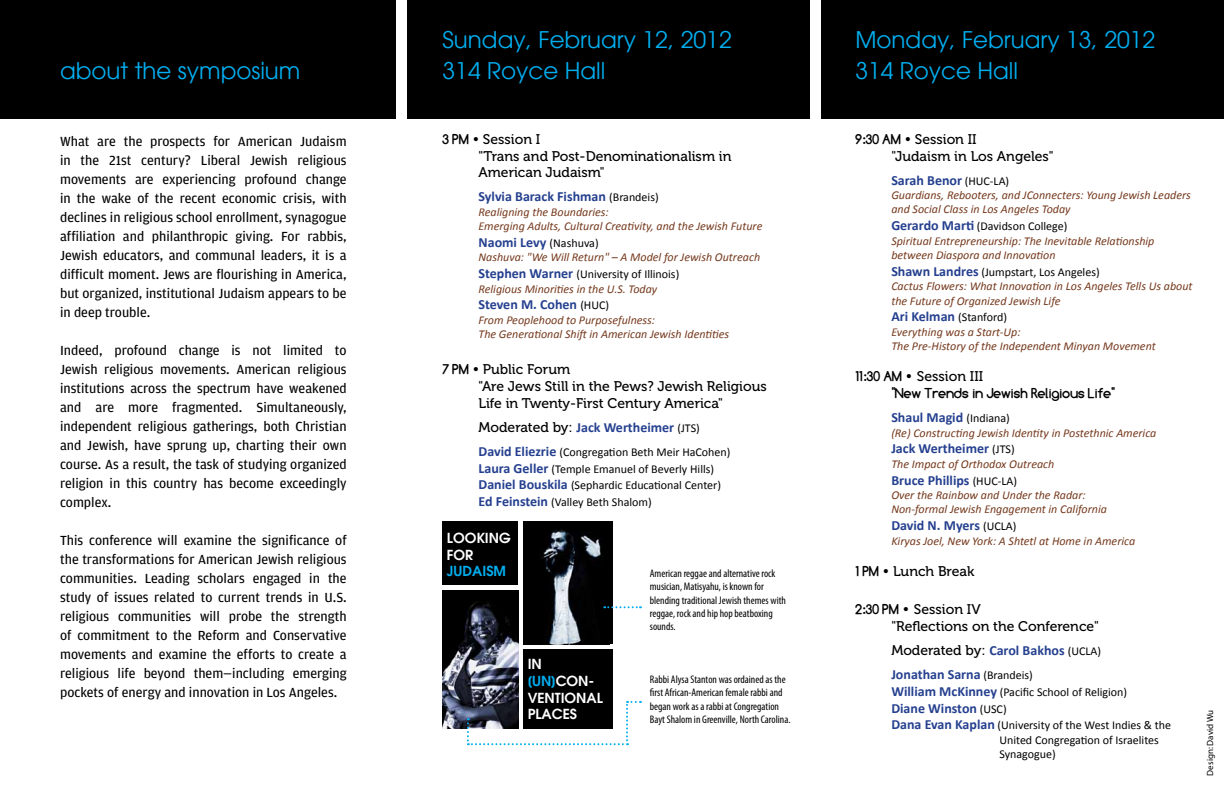
<style>
.page{position:relative;width:1224px;height:792px;background:#fff}
.page>*{position:absolute;margin:0;border:0;box-sizing:border-box;transform-origin:0 0}
.t1{font:23px/31.2px "Avant Garde";color:#00aeef}
.t2{font:14px/19px "Amplitude";color:#000;text-align:justify}
.t3{font:14px/16.8px "Museo 500";color:#000}
.t4{font:700 14px "Calibri";color:#25408f}
.t5{font:700 14px "Comfortaa";color:#000}
.t6{font:600 13.9px/16.7px "Avant Garde";color:#fff}
.t7{font:600 13.9px "Avant Garde";color:#00aeef}
.t8{font:italic 12px/14.4px "Calibri";color:#75391d}
.t9{font:12px/16.8px "Calibri";color:#000}
.t10{font:condensed 11px/13.2px "Myriad Pro";color:#000}
.t11{font:9px "Myriad Pro";color:#000}
.s1{font-family:"Comfortaa";font-weight:700}
.s2{font-weight:400;font-size:12px;color:#000}
.s3{font-weight:700;font-style:normal;font-size:14px;color:#25408f}
.s4{font-style:normal;color:#000}
.s5{font-family:"Museo 500";font-weight:400;color:#000}
.s6{font-weight:700;font-size:14px;color:#25408f}
.s7{color:#00aeef}
.s8{font-family:"Calibri";font-weight:700;color:#25408f}
.s9{font-family:"Calibri";font-size:12px}
</style>
<div class="page">
<div style="left:0;top:0;width:1224px;height:119px;background:#000"></div>
<div style="left:396px;top:0;width:11px;height:148px;background:#fff"></div>
<div style="left:811px;top:0;width:10px;height:168px;background:#fff"></div>
<div style="left:443px;top:521px;width:170px;height:207px;background:#000"></div>
<hr style="left:519px;top:516px;width:4px;height:214px;background:#fff">
<hr style="left:519px;top:645px;width:94px;height:4px;background:#fff">
<img style="left:542px;top:529px;width:67px;height:116px">
<img style="left:443px;top:601px;width:76px;height:127px">
<hr style="left:443px;top:586px;width:78px;height:4px;background:#fff">
<svg style="left:467px;top:701px;width:174px;height:44px"></svg>
<svg style="left:604px;top:606px;width:37px;height:2px"></svg>
<h1 class="t1" style="left:60px;top:55px;width:242px">about the symposium</h1>
<h1 class="t1" style="left:443px;top:24px;width:291px">Sunday, February 12, 2012<br>314 Royce Hall</h1>
<p class="t3" style="left:479px;top:131px;width:254px;text-indent:-36px"><span class="s1">3 PM •</span> Session I<br>"Trans and Post-Denominationalism in<br>American Judaism"</p>
<p class="t4" style="left:479px;top:188px;width:182px">Sylvia Barack Fishman <span class="s2">(Brandeis)</span></p>
<p class="t8" style="left:479px;top:204px;width:285px">Realigning the Boundaries:<br>Emerging Adults, Cultural Creativity, and the Jewish Future</p>
<p class="t4" style="left:479px;top:234px;width:122px">Naomi Levy <span class="s2">(Nashuva)</span></p>
<p class="t8" style="left:479px;top:248px;width:283px;line-height:16.8px">Nashuva: "We Will Return" – A Model for Jewish Outreach<br><span class="s3">Stephen Warner</span> <span class="s4">(University of Illinois)</span></p>
<p class="t8" style="left:479px;top:281px;width:180px">Religious Minorities in the U.S. Today</p>
<p class="t4" style="left:479px;top:296px;width:132px">Steven M. Cohen <span class="s2">(HUC)</span></p>
<p class="t8" style="left:479px;top:312px;width:252px">From Peoplehood to Purposefulness:<br>The Generational Shift in American Jewish Identities</p>
<p class="t3" style="left:479px;top:361px;width:290px;text-indent:-36px"><span class="s1">7 PM •</span> Public Forum<br>"Are Jews Still in the Pews? Jewish Religious<br>Life in Twenty-First Century America"</p>
<p class="t4" style="left:479px;top:418px;width:223px"><span class="s5">Moderated by:</span> Jack Wertheimer <span class="s2">(JTS)</span></p>
<p class="t9" style="left:479px;top:443px;width:254px"><span class="s6">David Eliezrie</span> (Congregation Beth Meir HaCohen)<br><span class="s6">Laura Geller</span> (Temple Emanuel of Beverly Hills)<br><span class="s6">Daniel Bouskila</span> (Sephardic Educational Center)<br><span class="s6">Ed Feinstein</span> (Valley Beth Shalom)</p>
<p class="t2" style="left:60px;top:132px;width:288px">What are the prospects for American Judaism in the 21st century? Liberal Jewish religious movements are experiencing profound change in the wake of the recent economic crisis, with declines in religious school enrollment, synagogue affiliation and philanthropic giving. For rabbis, Jewish educators, and communal leaders, it is a difficult moment. Jews are flourishing in America, but organized, institutional Judaism appears to be in deep trouble.</p>
<p class="t2" style="left:60px;top:341px;width:288px">Indeed, profound change is not limited to Jewish religious movements. American religious institutions across the spectrum have weakened and are more fragmented. Simultaneously, independent religious gatherings, both Christian and Jewish, have sprung up, charting their own course. As a result, the task of studying organized religion in this country has become exceedingly complex.</p>
<p class="t2" style="left:60px;top:531px;width:288px">This conference will examine the significance of the transformations for American Jewish religious communities. Leading scholars engaged in the study of issues related to current trends in U.S. religious communities will probe the strength of commitment to the Reform and Conservative movements and examine the efforts to create a religious life beyond them—including emerging pockets of energy and innovation in Los Angeles.</p>
<p class="t6" style="left:447px;top:529px;width:65px">LOOKING<br>FOR</p>
<p class="t7" style="left:447px;top:562px;width:61px">JUDAISM</p>
<p class="t10" style="left:650px;top:567px;width:138px">American reggae and alternative rock musician, Matisyahu, is known for blending traditional Jewish themes with reggae, rock and hip hop beatboxing sounds.</p>
<p class="t6" style="left:528px;top:656px;width:77px">IN <span class="s7">[UN]</span>CON-<br>VENTIONAL<br>PLACES</p>
<p class="t10" style="left:650px;top:673px;width:142px">Rabbi Alysa Stanton was ordained as the first African-American female rabbi and began work as a rabbi at Congregation Bayt Shalom in Greenville, North Carolina.</p>
<h1 class="t1" style="left:855px;top:24px;width:301px">Monday, February 13, 2012<br>314 Royce Hall</h1>
<p class="t3" style="left:891px;top:131px;width:164px;text-indent:-36px"><span class="s1">9:30 AM •</span> Session II<br>"Judaism in Los Angeles"</p>
<p class="t4" style="left:891px;top:171px;width:119px">Sarah Benor <span class="s2">(HUC-LA)</span></p>
<p class="t8" style="left:891px;top:187px;width:301px">Guardians, Rebooters, and JConnecters: Young Jewish Leaders and Social Class in Los Angeles Today</p>
<p class="t8" style="left:891px;top:218px;width:265px"><span class="s3">Gerardo Marti</span> <span class="s4">(Davidson College)<br></span>Spiritual Entrepreneurship: The Inevitable Relationship between Diaspora and Innovation</p>
<p class="t8" style="left:891px;top:264px;width:303px"><span class="s3">Shawn Landres</span> <span class="s4">(Jumpstart, Los Angeles)<br></span>Cactus Flowers: What Innovation in Los Angeles Tells Us about the Future of Organized Jewish Life</p>
<p class="t8" style="left:891px;top:310px;width:266px"><span class="s3">Ari Kelman</span> <span class="s4">(Stanford)<br></span>Everything was a Start-Up:<br>The Pre-History of the Independent Minyan Movement</p>
<p class="t3" style="left:855px;top:368px;width:129px"><span class="s1">11:30 AM •</span> Session III</p>
<p class="t5" style="left:891px;top:385px;width:225px">"New Trends in Jewish Religious Life"</p>
<p class="t4" style="left:891px;top:409px;width:120px">Shaul Magid <span class="s2">(Indiana)</span></p>
<p class="t8" style="left:891px;top:425px;width:267px">(Re) Constructing Jewish Identity in Postethnic America</p>
<p class="t4" style="left:891px;top:440px;width:125px">Jack Wertheimer <span class="s2">(JTS)</span></p>
<p class="t8" style="left:891px;top:456px;width:165px">The Impact of Orthodox Outreach</p>
<p class="t4" style="left:891px;top:471px;width:127px">Bruce Phillips <span class="s2">(HUC-LA)</span></p>
<p class="t8" style="left:891px;top:487px;width:217px">Over the Rainbow and Under the Radar:<br>Non-formal Jewish Engagement in California</p>
<p class="t4" style="left:891px;top:517px;width:127px">David N. Myers <span class="s2">(UCLA)</span></p>
<p class="t8" style="left:891px;top:533px;width:245px">Kiryas Joel, New York: A Shtetl at Home in America</p>
<p class="t3" style="left:855px;top:563px;width:121px"><span class="s1">1 PM •</span> Lunch Break</p>
<p class="t3" style="left:891px;top:601px;width:209px;text-indent:-36px"><span class="s1">2:30 PM •</span> Session IV<br>"Reflections on the Conference"</p>
<p class="t3" style="left:891px;top:642px;width:211px">Moderated by: <span class="s8">Carol Bakhos</span> <span class="s9">(UCLA)</span></p>
<p class="t4" style="left:891px;top:666px;width:143px">Jonathan Sarna <span class="s2">(Brandeis)</span></p>
<p class="t9" style="left:891px;top:683px;width:237px"><span class="s6">William McKinney</span> (Pacific School of Religion)</p>
<p class="t4" style="left:891px;top:699px;width:117px">Diane Winston <span class="s2">(USC)</span></p>
<p class="t9" style="left:999px;top:718px;width:173px;line-height:14.4px;text-indent:-108px"><span class="s6">Dana Evan Kaplan</span> (University of the West Indies &amp; the<br>United Congregation of Israelites<br>Synagogue)</p>
<p class="t11" style="left:1205px;top:776px;width:67px;rotate:-90deg">Design: David Wu</p>
</div>
